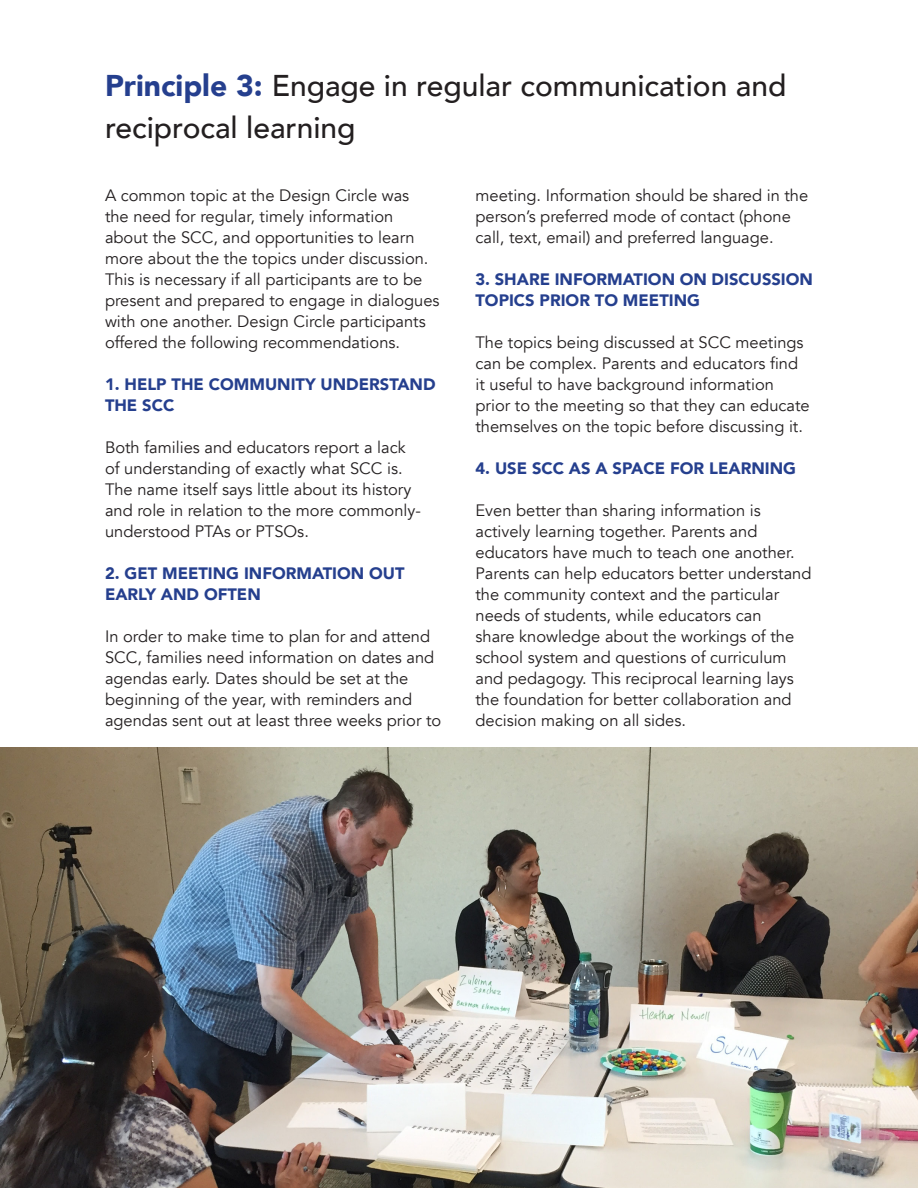
<style>
.page{position:relative;width:918px;height:1188px;background:#fff}
.page>*{position:absolute;margin:0;border:0;box-sizing:border-box;transform-origin:0 0}
.t1{font:500 30px/42px "Avenir";color:#231f20}
.t2{font:16.5px/21px "Avenir";color:#231f20}
.t3{font:900 16.5px/21px "Avenir";color:#253f8e}
.s1{font-weight:900;color:#253f8e}
</style>
<div class="page">
<img style="left:0;top:747px;width:918px;height:441px">
<p class="t1" style="left:105px;top:63px;width:683px"><span class="s1">Principle 3:</span> Engage in regular communication and reciprocal learning</p>
<p class="t2" style="left:105px;top:185px;width:336px">A common topic at the Design Circle was<br>the need for regular, timely information about the SCC, and opportunities to learn more about the the topics under discussion.<br>This is necessary if all participants are to be present and prepared to engage in dialogues with one another. Design Circle participants offered the following recommendations.</p>
<p class="t3" style="left:105px;top:373px;width:332px">1. HELP THE COMMUNITY UNDERSTAND<br>THE SCC</p>
<p class="t2" style="left:105px;top:437px;width:317px">Both families and educators report a lack of understanding of exactly what SCC is.<br>The name itself says little about its history and role in relation to the more commonly&shy;understood PTAs or PTSOs.</p>
<p class="t3" style="left:105px;top:562px;width:301px">2. GET MEETING INFORMATION OUT<br>EARLY AND OFTEN</p>
<p class="t2" style="left:105px;top:626px;width:338px">In order to make time to plan for and attend SCC, families need information on dates and agendas early. Dates should be set at the beginning of the year, with reminders and agendas sent out at least three weeks prior to</p>
<p class="t2" style="left:476px;top:185px;width:334px">meeting. Information should be shared in the person’s preferred mode of contact (phone call, text, email) and preferred language.</p>
<p class="t3" style="left:476px;top:268px;width:339px">3. SHARE INFORMATION ON DISCUSSION<br>TOPICS PRIOR TO MEETING</p>
<p class="t2" style="left:476px;top:332px;width:336px">The topics being discussed at SCC meetings can be complex. Parents and educators find it useful to have background information prior to the meeting so that they can educate themselves on the topic before discussing it.</p>
<p class="t3" style="left:476px;top:457px;width:322px">4. USE SCC AS A SPACE FOR LEARNING</p>
<p class="t2" style="left:476px;top:500px;width:338px">Even better than sharing information is actively learning together. Parents and educators have much to teach one another.<br>Parents can help educators better understand the community context and the particular needs of students, while educators can<br>share knowledge about the workings of the school system and questions of curriculum and pedagogy. This reciprocal learning lays the foundation for better collaboration and decision making on all sides.</p>
</div>
